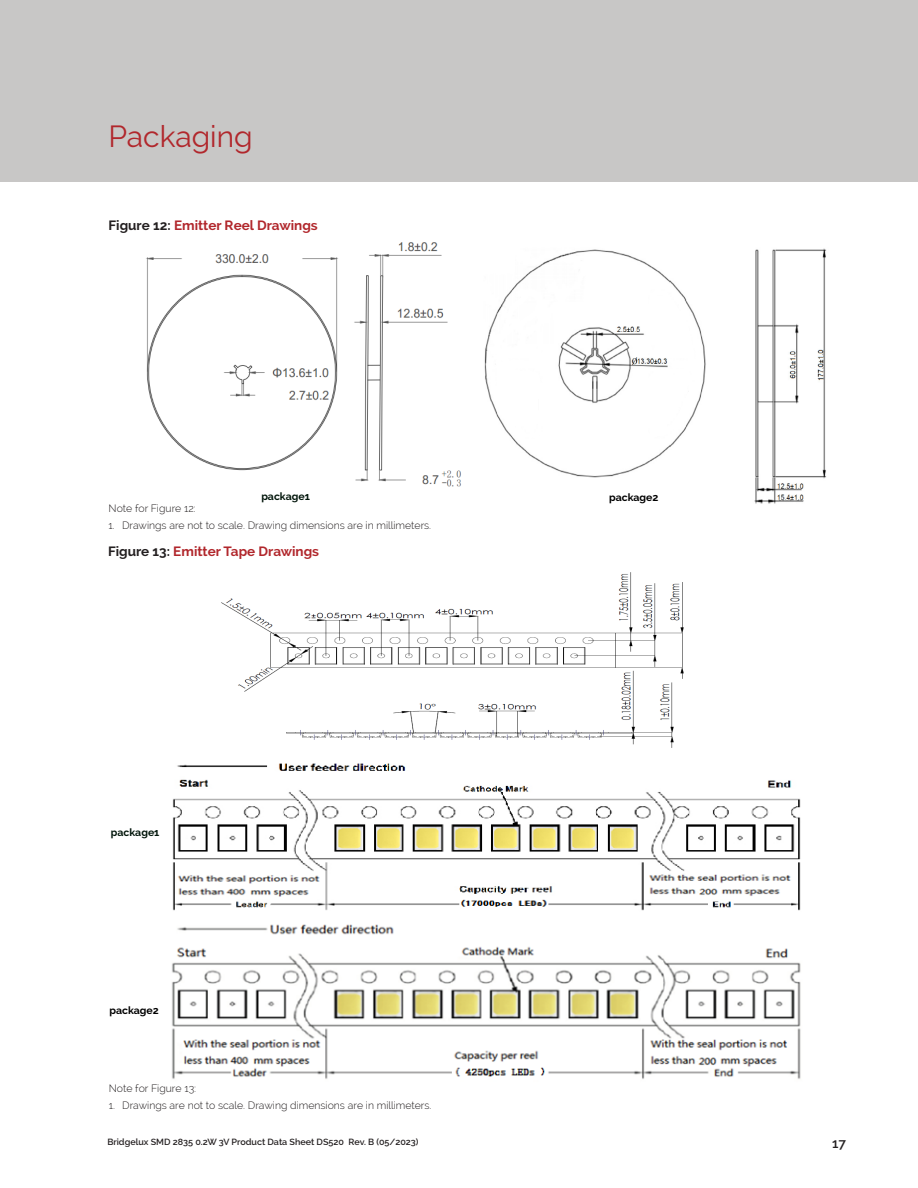
<style>
.page{position:relative;width:918px;height:1188px;background:#fff}
.page>*{position:absolute;margin:0;border:0;box-sizing:border-box;transform-origin:0 0}
.section_header{font:30px "Raleway";color:#b1272c}
.main_text_block{font:700 13.5px "Raleway";color:#b1272c}
.t1{font:600 13.5px "Raleway";color:#231f20}
.main_text_block-2{font:300 10.5px "Raleway";color:#231f20}
.main_text_block-3{font:700 10.5px "Raleway";color:#01150a}
.main_text_block-4{font:700 10.5px "Raleway";color:#000}
.t2{font:600 9px "Raleway";color:#231f20}
.s1{color:#231f20}
</style>
<div class="page">
<div style="left:0;top:0;width:918px;height:182px;background:#c8c7c6"></div>
<img style="left:221px;top:572px;width:463px;height:176px">
<img style="left:146px;top:242px;width:315px;height:245px">
<img style="left:484px;top:248px;width:343px;height:256px">
<img style="left:172px;top:924px;width:629px;height:155px">
<img style="left:172px;top:763px;width:629px;height:148px">
<p class="section_header" style="left:109px;top:119px;width:145px">Packaging</p>
<p class="main_text_block" style="left:109px;top:218px;width:211px"><span class="s1">Figure 12:</span> Emitter Reel Drawings</p>
<p class="main_text_block-3" style="left:261px;top:490px;width:50px">package1</p>
<p class="main_text_block-4" style="left:609px;top:492px;width:51px">package2</p>
<p class="main_text_block-2" style="left:109px;top:502px;width:89px">Note for Figure 12:</p>
<p class="main_text_block-2" style="left:109px;top:519px;width:324px">1. Drawings are not to scale. Drawing dimensions are in millimeters.</p>
<p class="main_text_block" style="left:108px;top:544px;width:213px"><span class="s1">Figure 13:</span> Emitter Tape Drawings</p>
<p class="main_text_block-3" style="left:111px;top:826px;width:50px">package1</p>
<p class="main_text_block-4" style="left:109px;top:1004px;width:51px">package2</p>
<p class="main_text_block-2" style="left:109px;top:1082px;width:89px">Note for Figure 13:</p>
<p class="main_text_block-2" style="left:109px;top:1099px;width:324px">1. Drawings are not to scale. Drawing dimensions are in millimeters.</p>
<p class="t2" style="left:107px;top:1137px;width:313px">Bridgelux SMD 2835 0.2W 3V Product Data Sheet DS520 Rev. B (05/2023)</p>
<p class="t1" style="left:832px;top:1136px;width:15px">17</p>
</div>
